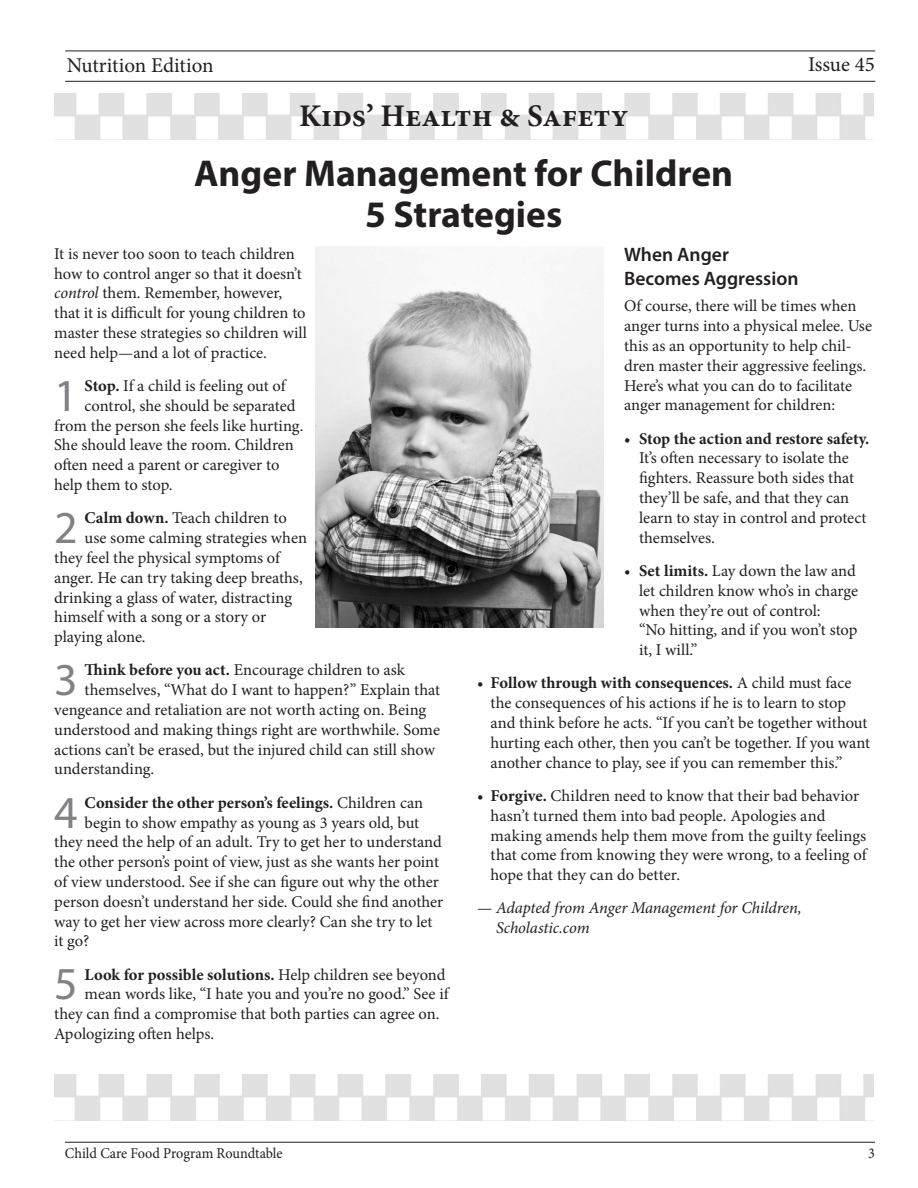
<style>
.page{position:relative;width:918px;height:1188px;background:#fff}
.page>*{position:absolute;margin:0;border:0;box-sizing:border-box;transform-origin:0 0}
.drop_numbr{font:45.9px "Myriad Pro";color:#808285}
.Head_front_NEW{font:700 37.5px/40.5px "Myriad Pro";color:#231f20;text-align:center}
.Superhead{font:700 31.5px "Minion Pro";color:#231f20}
.t1{font:21px "Minion Pro";color:#231f20}
.Subhead_Myriad{font:600 19.5px/23.4px "Myriad Pro";color:#231f20}
.drop_numbr-2{font:16.5px "Minion Pro";letter-spacing:-.005em;color:#231f20}
.bullets{font:16.5px/19.8px "Minion Pro";letter-spacing:-.005em;color:#231f20}
.body{font:16.5px/19.8px "Minion Pro";color:#231f20}
.bullets_last{font:16.5px/19.8px "Minion Pro";color:#231f20}
.drop_numbr-3{font:700 16.5px "Minion Pro";letter-spacing:.01em;color:#231f20}
.body-2{font:italic 16.5px/19.8px "Minion Pro";letter-spacing:-.01em;color:#231f20}
.t2{font:15px "Minion Pro";color:#231f20;scale:.95 1}
.s1{font-style:italic}
.s2{font-weight:700}
.s3{font-weight:400}
.s4{font-style:normal}
</style>
<div class="page">
<hr style="left:65px;top:1142px;width:810px;height:1px;background:#231f20">
<hr style="left:65px;top:51px;width:810px;height:1px;background:#231f20">
<hr style="left:65px;top:81px;width:810px;height:1px;background:#231f20">
<img style="left:54px;top:94px;width:819px;height:46px">
<img style="left:54px;top:1075px;width:819px;height:46px">
<img style="left:316px;top:247px;width:288px;height:380px">
<p class="t1" style="left:67px;top:51px;width:148px">Nutrition Edition</p>
<p class="Superhead" style="left:299px;top:94px;width:331px">Kids’ Health &amp; Safety</p>
<p class="Head_front_NEW" style="left:194px;top:152px;width:540px">Anger Management for Children<br>5 Strategies</p>
<p class="t1" style="left:808px;top:50px;width:68px">Issue 45</p>
<p class="body" style="left:54px;top:244px;width:254px">It is never too soon to teach children how to control anger so that it doesn’t <span class="s1">control</span> them. Remember, however, that it is difficult for young children to master these strategies so children will need help—and a lot of practice.</p>
<p class="drop_numbr" style="left:54px;top:367px;width:25px">1</p>
<p class="drop_numbr-2" style="left:85px;top:375px;width:203px"><span class="s2">Stop.</span> If a child is feeling out of</p>
<p class="drop_numbr-2" style="left:85px;top:395px;width:212px">control, she should be separated</p>
<p class="drop_numbr-2" style="left:54px;top:414px;width:251px">from the person she feels like hurting.</p>
<p class="drop_numbr-2" style="left:54px;top:434px;width:241px">She should leave the room. Children</p>
<p class="drop_numbr-2" style="left:54px;top:454px;width:227px">often need a parent or caregiver to</p>
<p class="drop_numbr-2" style="left:54px;top:474px;width:120px">help them to stop.</p>
<p class="drop_numbr" style="left:54px;top:499px;width:25px">2</p>
<p class="drop_numbr-2" style="left:85px;top:507px;width:204px"><span class="s2">Calm down.</span> Teach children to</p>
<p class="drop_numbr-2" style="left:85px;top:527px;width:224px">use some calming strategies when</p>
<p class="drop_numbr-2" style="left:54px;top:547px;width:227px">they feel the physical symptoms of</p>
<p class="drop_numbr-2" style="left:54px;top:566px;width:250px">anger. He can try taking deep breaths,</p>
<p class="drop_numbr-2" style="left:54px;top:586px;width:239px">drinking a glass of water, distracting</p>
<p class="drop_numbr-2" style="left:54px;top:606px;width:214px">himself with a song or a story or</p>
<p class="drop_numbr-2" style="left:54px;top:626px;width:93px">playing alone.</p>
<p class="drop_numbr" style="left:54px;top:652px;width:25px">3</p>
<p class="drop_numbr-2" style="left:85px;top:659px;width:322px"><span class="s2">Think before you act.</span> Encourage children to ask</p>
<p class="drop_numbr-2" style="left:85px;top:679px;width:357px">themselves, “What do I want to happen?” Explain that</p>
<p class="drop_numbr-2" style="left:54px;top:699px;width:374px">vengeance and retaliation are not worth acting on. Being</p>
<p class="drop_numbr-2" style="left:54px;top:719px;width:387px">understood and making things right are worthwhile. Some</p>
<p class="drop_numbr-2" style="left:54px;top:738px;width:382px">actions can’t be erased, but the injured child can still show</p>
<p class="drop_numbr-2" style="left:54px;top:758px;width:102px">understanding.</p>
<p class="drop_numbr" style="left:54px;top:784px;width:25px">4</p>
<p class="drop_numbr-3" style="left:85px;top:791px;width:340px">Consider the other person’s feelings. <span class="s3">Children can</span></p>
<p class="drop_numbr-2" style="left:85px;top:811px;width:336px">begin to show empathy as young as 3 years old, but</p>
<p class="drop_numbr-2" style="left:54px;top:831px;width:389px">they need the help of an adult. Try to get her to understand</p>
<p class="drop_numbr-2" style="left:54px;top:851px;width:386px">the other person’s point of view, just as she wants her point</p>
<p class="drop_numbr-2" style="left:54px;top:871px;width:386px">of view understood. See if she can figure out why the other</p>
<p class="drop_numbr-2" style="left:54px;top:890px;width:391px">person doesn’t understand her side. Could she find another</p>
<p class="drop_numbr-2" style="left:54px;top:910px;width:380px">way to get her view across more clearly? Can she try to let</p>
<p class="drop_numbr-2" style="left:54px;top:930px;width:37px">it go?</p>
<p class="drop_numbr" style="left:54px;top:956px;width:25px">5</p>
<p class="drop_numbr-3" style="left:85px;top:963px;width:362px">Look for possible solutions. <span class="s3">Help children see beyond</span></p>
<p class="drop_numbr-2" style="left:85px;top:983px;width:366px">mean words like, “I hate you and you’re no good.” See if</p>
<p class="drop_numbr-2" style="left:54px;top:1003px;width:387px">they can find a compromise that both parties can agree on.</p>
<p class="drop_numbr-2" style="left:54px;top:1023px;width:161px">Apologizing often helps.</p>
<p class="Subhead_Myriad" style="left:624px;top:243px;width:176px">When Anger<br>Becomes Aggression</p>
<p class="body" style="left:624px;top:296px;width:250px">Of course, there will be times when anger turns into a physical melee. Use this as an opportunity to help chil&shy;dren master their aggressive feelings.<br>Here’s what you can do to facilitate anger management for children:</p>
<p class="bullets" style="left:639px;top:429px;width:232px;text-indent:-15px">• <span class="s2">Stop the action and restore safety.<br></span>It’s often necessary to isolate the fighters. Reassure both sides that they’ll be safe, and that they can learn to stay in control and protect themselves.</p>
<p class="bullets" style="left:639px;top:561px;width:220px;text-indent:-15px">• <span class="s2">Set limits.</span> Lay down the law and let children know who’s in charge when they’re out of control:<br>“No hitting, and if you won’t stop it, I will.”</p>
<p class="bullets" style="left:491px;top:673px;width:381px;text-indent:-14px">• <span class="s2">Follow through with consequences.</span> A child must face the consequences of his actions if he is to learn to stop and think before he acts. “If you can’t be together without hurting each other, then you can’t be together. If you want another chance to play, see if you can remember this.”</p>
<p class="bullets_last" style="left:491px;top:786px;width:377px;text-indent:-14px">• <span class="s2">Forgive.</span> Children need to know that their bad behavior hasn’t turned them into bad people. Apologies and making amends help them move from the guilty feelings that come from knowing they were wrong, to a feeling of hope that they can do better.</p>
<p class="body-2" style="left:496px;top:898px;width:307px;text-indent:-19px"><span class="s4">—</span> Adapted from Anger Management for Children,<br>Scholastic.com</p>
<p class="t2" style="left:65px;top:1143px;width:231px">Child Care Food Program Roundtable</p>
<p class="t2" style="left:868px;top:1143px;width:9px">3</p>
</div>
